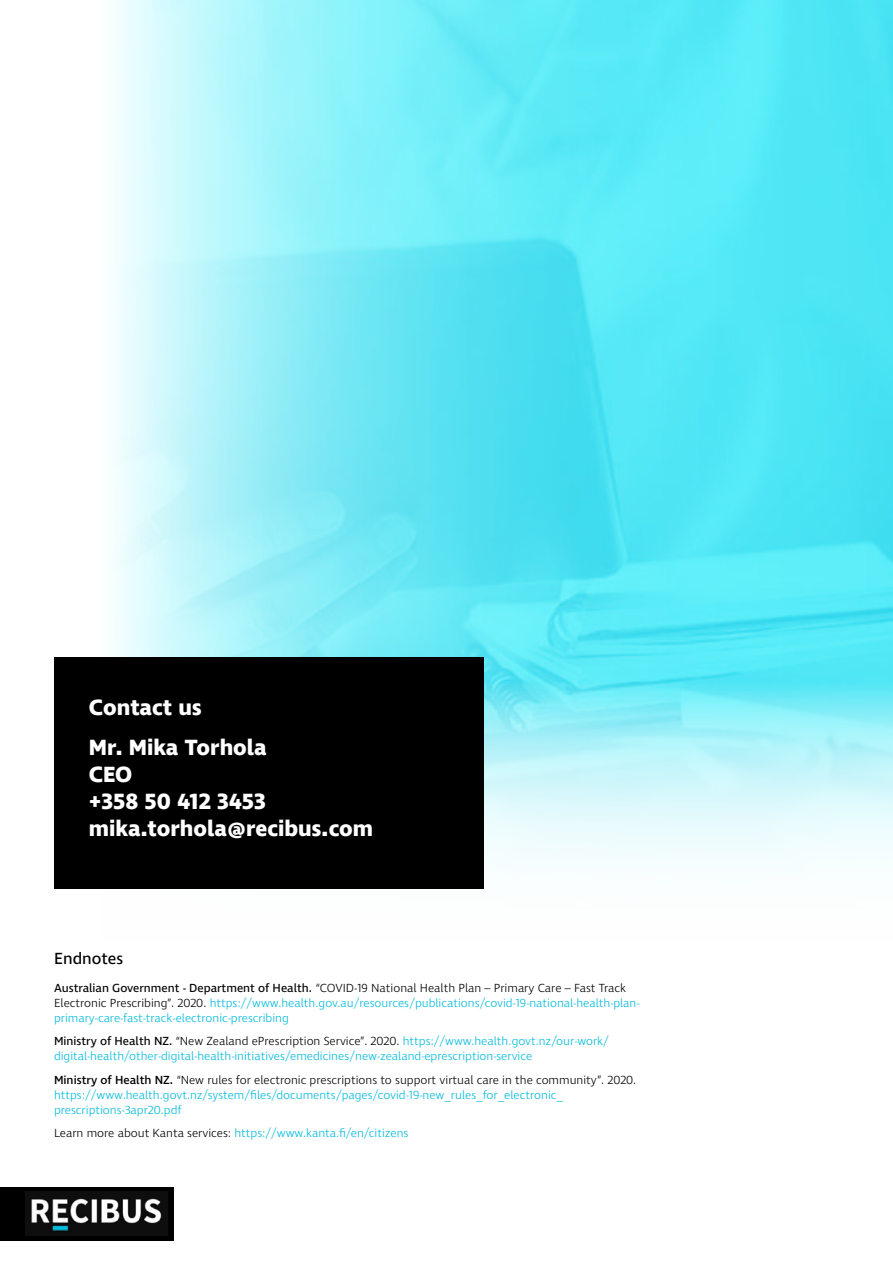
<style>
.page{position:relative;width:893px;height:1263px;background:#fff}
.page>*{position:absolute;margin:0;border:0;box-sizing:border-box;transform-origin:0 0}
.t1{font:700 22.5px/27px "Ingra";color:#fff}
.t2{font:16.5px "Ingra";color:#000}
.t3{font:300 12px/15px "Ingra";color:#00badc}
.s1{font-weight:400;color:#000}
.s2{color:#000}
.s3{font-weight:500;color:#000}
</style>
<div class="page">
<div style="left:0;top:1186px;width:173px;height:54px;background:#000"></div>
<img style="left:26px;top:1191px;width:141px;height:45px">
<img style="left:115px;top:0;width:778px;height:631px">
<svg style="left:115px;top:631px;width:778px;height:258px"></svg>
<div style="left:54px;top:657px;width:429px;height:232px;background:#000"></div>
<h1 class="t1" style="left:89px;top:689px;width:180px;line-height:39.8px">Contact us<br>Mr. Mika Torhola</h1>
<h1 class="t1" style="left:89px;top:762px;width:286px">CEO<br>+358 50 412 3453 mika.torhola@recibus.com</h1>
<h2 class="t2" style="left:54px;top:948px;width:71px">Endnotes</h2>
<p class="t3" style="left:54px;top:981px;width:587px"><span class="s1">Australian Government - Department of Health.</span> <span class="s2">“COVID-19 National Health Plan – Primary Care – Fast Track<br>Electronic Prescribing”. 2020.</span> https://www.health.gov.au/resources/publications/covid-19-national-health-plan&shy;primary-care-fast-track-electronic-prescribing</p>
<p class="t3" style="left:54px;top:1034px;width:556px"><span class="s1">Ministry of Health NZ.</span> <span class="s2">“New Zealand ePrescription Service”. 2020.</span> https://www.health.govt.nz/our-work/ digital-health/other-digital-health-initiatives/emedicines/new-zealand-eprescription-service</p>
<p class="t3" style="left:54px;top:1073px;width:584px"><span class="s3">Ministry of Health NZ.</span> <span class="s2">“New rules for electronic prescriptions to support virtual care in the community”. 2020. </span>https://www.health.govt.nz/system/files/documents/pages/covid-19-new_rules_for_electronic_ prescriptions-3apr20.pdf</p>
<p class="t3" style="left:54px;top:1126px;width:356px"><span class="s2">Learn more about Kanta services:</span> https://www.kanta.fi/en/citizens</p>
</div>
